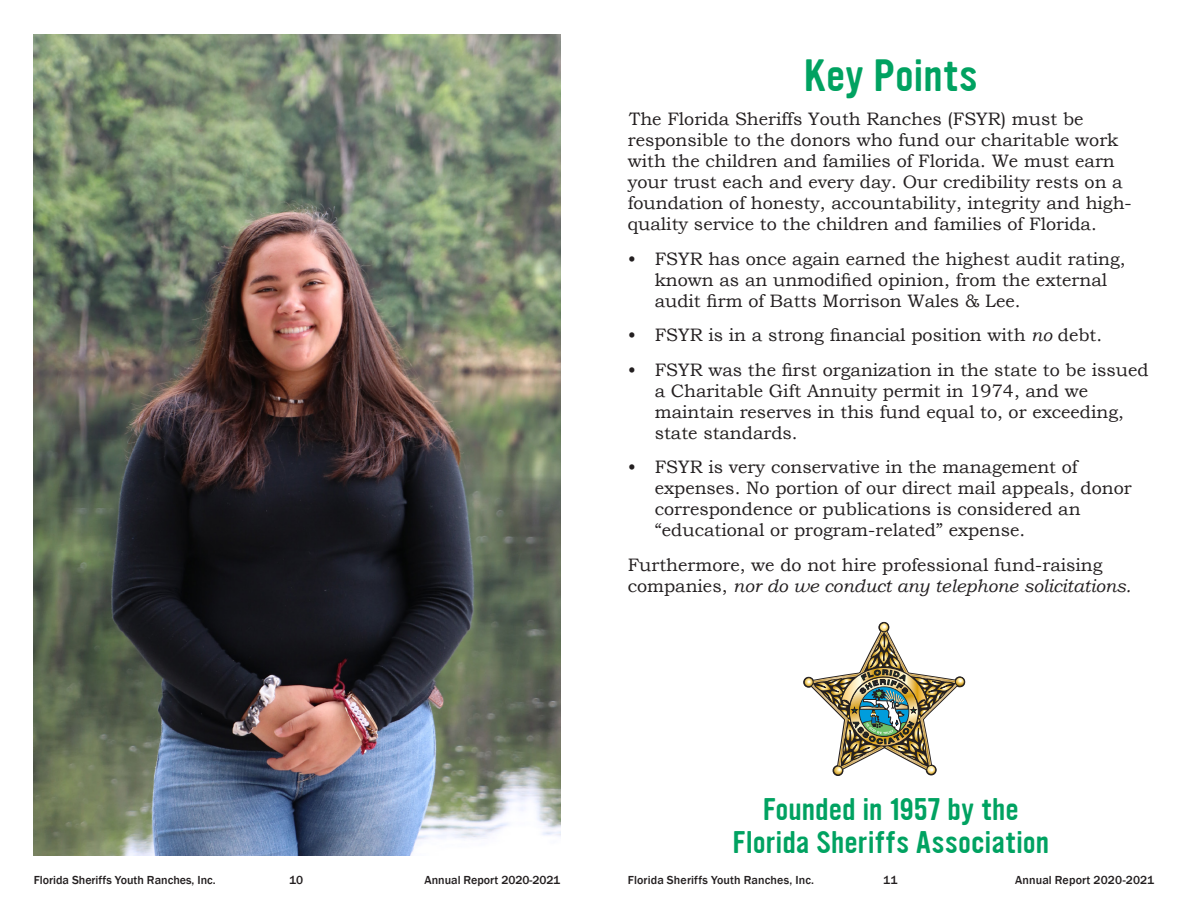
<style>
.page{position:relative;width:1188px;height:918px;background:#fff}
.page>*{position:absolute;margin:0;border:0;box-sizing:border-box;transform-origin:0 0}
.t1{font:39px "Ultramagnetic";color:#00a261}
.t2{font:27px "Ultramagnetic";color:#00a261}
.t3{font:18px/21px "Bookman Old Style";color:#231f20}
.t4{font:500 12px "Franklin Gothic";letter-spacing:.005em;color:#231f20}
.s1{font-style:italic}
</style>
<div class="page">
<div style="left:803px;top:677px;width:11px;height:11px;border:2px solid #231f20;border-radius:50%"></div>
<div style="left:954px;top:676px;width:11px;height:11px;border:2px solid #231f20;border-radius:50%"></div>
<div style="left:878px;top:622px;width:11px;height:11px;border:2px solid #231f20;border-radius:50%"></div>
<div style="left:955px;top:677px;width:10px;height:10px;border:1px solid #231f20;border-radius:50%"></div>
<img style="left:804px;top:623px;width:160px;height:153px">
<img style="left:34px;top:35px;width:526px;height:821px">
<p class="t1" style="left:804px;top:47px;width:175px">Key Points</p>
<p class="t3" style="left:628px;top:109px;width:506px">The Florida Sheriffs Youth Ranches (FSYR) must be responsible to the donors who fund our charitable work with the children and families of Florida. We must earn your trust each and every day. Our credibility rests on a foundation of honesty, accountability, integrity and high&shy;quality service to the children and families of Florida.</p>
<p class="t3" style="left:655px;top:248px;width:472px;text-indent:-27px">• FSYR has once again earned the highest audit rating, known as an unmodified opinion, from the external audit firm of Batts Morrison Wales &amp; Lee.</p>
<p class="t3" style="left:628px;top:325px;width:476px">• FSYR is in a strong financial position with <span class="s1">no</span> debt.</p>
<p class="t3" style="left:655px;top:359px;width:495px;text-indent:-27px">• FSYR was the first organization in the state to be issued a Charitable Gift Annuity permit in 1974, and we maintain reserves in this fund equal to, or exceeding, state standards.</p>
<p class="t3" style="left:655px;top:457px;width:478px;text-indent:-27px">• FSYR is very conservative in the management of expenses. No portion of our direct mail appeals, donor correspondence or publications is considered an “educational or program-related” expense.</p>
<p class="t3" style="left:628px;top:554px;width:505px">Furthermore, we do not hire professional fund-raising companies, <span class="s1">nor do we conduct any telephone solicitations.</span></p>
<p class="t2" style="left:763px;top:790px;width:257px">Founded in 1957 by the</p>
<p class="t2" style="left:733px;top:823px;width:318px">Florida Sheriffs Association</p>
<p class="t4" style="left:34px;top:872px;width:183px">Florida Sheriffs Youth Ranches, Inc.</p>
<p class="t4" style="left:289px;top:872px;width:15px">10</p>
<p class="t4" style="left:424px;top:872px;width:137px">Annual Report 2020-2021</p>
<p class="t4" style="left:628px;top:872px;width:188px">Florida Sheriffs Youth Ranches, Inc.</p>
<p class="t4" style="left:883px;top:872px;width:16px">11</p>
<p class="t4" style="left:1015px;top:872px;width:141px">Annual Report 2020-2021</p>
</div>
